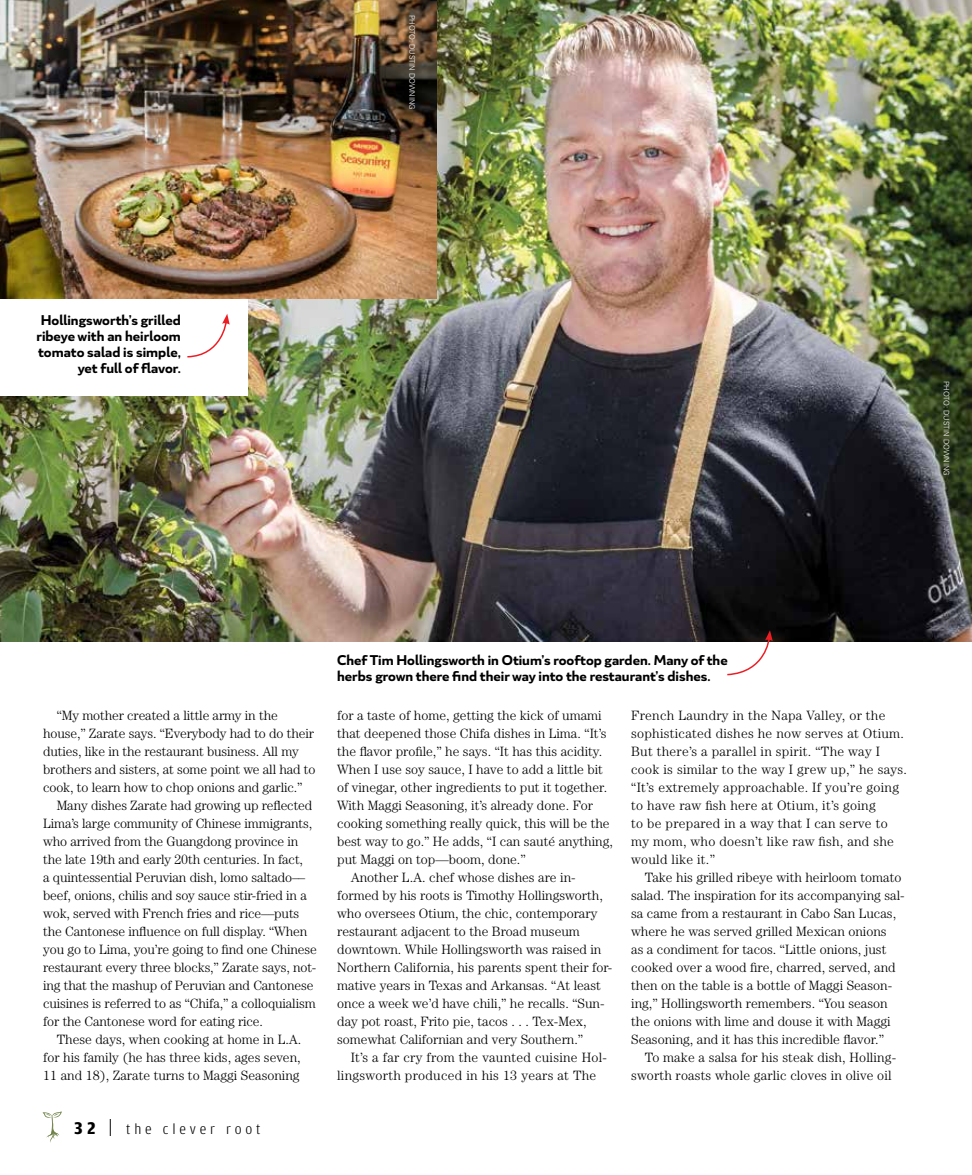
<style>
.page{position:relative;width:972px;height:1175px;background:#fff}
.page>*{position:absolute;margin:0;border:0;box-sizing:border-box;transform-origin:0 0}
.t1{font:300 15px "Amplitude Cond";letter-spacing:.225em;color:#000;scale:1.15 1}
.t2{font:300 13.5px/18px "Century Std";color:#000}
.t3{font:300 13.5px/18px "Century Std";letter-spacing:.02em;color:#000}
.t4{font:600 13.5px/16.2px "Blanc";color:#000}
.t5{font:300 7.5px "Univers LT Std";color:#fff}
.s1{font-weight:700;font-size:18px}
.s2{font-size:21px}
</style>
<div class="page">
<svg style="left:43px;top:1111px;width:19px;height:31px"></svg>
<img style="left:0;top:0;width:972px;height:641px">
<svg style="left:726px;top:630px;width:47px;height:46px"></svg>
<div style="left:0;top:293px;width:247px;height:103px;background:#fff"></div>
<img style="left:0;top:0;width:437px;height:299px">
<svg style="left:187px;top:314px;width:43px;height:44px"></svg>
<p class="t5" style="left:417px;top:15px;width:96px;rotate:90deg">PHOTO: DUSTIN DOWNING</p>
<p class="t4" style="left:36px;top:312px;width:146px;text-align:right">Hollingsworth’s grilled ribeye with an heirloom tomato salad is simple, yet full of flavor.</p>
<p class="t5" style="left:951px;top:381px;width:96px;rotate:90deg">PHOTO: DUSTIN DOWNING</p>
<p class="t2" style="left:57px;top:706px;width:223px">“My mother created a little army in the</p>
<p class="t2" style="left:43px;top:724px;width:272px">house,” Zarate says. “Everybody had to do their</p>
<p class="t2" style="left:43px;top:742px;width:257px">duties, like in the restaurant business. All my</p>
<p class="t2" style="left:43px;top:760px;width:274px">brothers and sisters, at some point we all had to</p>
<p class="t2" style="left:43px;top:778px;width:261px">cook, to learn how to chop onions and garlic.”</p>
<p class="t2" style="left:57px;top:796px;width:257px">Many dishes Zarate had growing up reflected</p>
<p class="t2" style="left:43px;top:814px;width:271px">Lima’s large community of Chinese immigrants,</p>
<p class="t2" style="left:43px;top:832px;width:257px">who arrived from the Guangdong province in</p>
<p class="t2" style="left:43px;top:850px;width:261px">the late 19th and early 20th centuries. In fact,</p>
<p class="t2" style="left:43px;top:868px;width:264px">a quintessential Peruvian dish, lomo saltado––</p>
<p class="t2" style="left:43px;top:886px;width:265px">beef, onions, chilis and soy sauce stir-fried in a</p>
<p class="t2" style="left:43px;top:904px;width:258px">wok, served with French fries and rice––puts</p>
<p class="t2" style="left:43px;top:922px;width:266px">the Cantonese influence on full display. “When</p>
<p class="t2" style="left:43px;top:940px;width:275px">you go to Lima, you’re going to find one Chinese</p>
<p class="t2" style="left:43px;top:958px;width:275px">restaurant every three blocks,” Zarate says, not-</p>
<p class="t2" style="left:43px;top:976px;width:272px">ing that the mashup of Peruvian and Cantonese</p>
<p class="t2" style="left:43px;top:994px;width:274px">cuisines is referred to as “Chifa,” a colloquialism</p>
<p class="t2" style="left:43px;top:1012px;width:221px">for the Cantonese word for eating rice.</p>
<p class="t2" style="left:57px;top:1030px;width:246px">These days, when cooking at home in L.A.</p>
<p class="t2" style="left:43px;top:1048px;width:259px">for his family (he has three kids, ages seven,</p>
<p class="t2" style="left:43px;top:1066px;width:258px">11 and 18), Zarate turns to Maggi Seasoning</p>
<p class="t1" style="left:74px;top:1121px;width:163px"><span class="s1">32</span> <span class="s2">|</span> the clever root</p>
<p class="t4" style="left:337px;top:652px;width:392px">Chef Tim Hollingsworth in Otium’s rooftop garden. Many of the herbs grown there find their way into the restaurant’s dishes.</p>
<p class="t2" style="left:337px;top:706px;width:266px">for a taste of home, getting the kick of umami</p>
<p class="t2" style="left:337px;top:724px;width:271px">that deepened those Chifa dishes in Lima. “It’s</p>
<p class="t2" style="left:337px;top:742px;width:266px">the flavor profile,” he says. “It has this acidity.</p>
<p class="t2" style="left:337px;top:760px;width:267px">When I use soy sauce, I have to add a little bit</p>
<p class="t2" style="left:337px;top:778px;width:272px">of vinegar, other ingredients to put it together.</p>
<p class="t2" style="left:337px;top:796px;width:257px">With Maggi Seasoning, it’s already done. For</p>
<p class="t2" style="left:337px;top:814px;width:274px">cooking something really quick, this will be the</p>
<p class="t2" style="left:337px;top:832px;width:277px">best way to go.” He adds, “I can sauté anything,</p>
<p class="t2" style="left:337px;top:850px;width:190px">put Maggi on top––boom, done.”</p>
<p class="t2" style="left:351px;top:868px;width:227px">Another L.A. chef whose dishes are in-</p>
<p class="t2" style="left:337px;top:886px;width:267px">formed by his roots is Timothy Hollingsworth,</p>
<p class="t2" style="left:337px;top:904px;width:262px">who oversees Otium, the chic, contemporary</p>
<p class="t2" style="left:337px;top:922px;width:244px">restaurant adjacent to the Broad museum</p>
<p class="t2" style="left:337px;top:940px;width:266px">downtown. While Hollingsworth was raised in</p>
<p class="t2" style="left:337px;top:958px;width:277px">Northern California, his parents spent their for-</p>
<p class="t2" style="left:337px;top:976px;width:265px">mative years in Texas and Arkansas. “At least</p>
<p class="t2" style="left:337px;top:994px;width:269px">once a week we’d have chili,” he recalls. “Sun-</p>
<p class="t2" style="left:337px;top:1012px;width:251px">day pot roast, Frito pie, tacos . . . Tex-Mex,</p>
<p class="t2" style="left:337px;top:1030px;width:248px">somewhat Californian and very Southern.”</p>
<p class="t3" style="left:351px;top:1048px;width:258px">It’s a far cry from the vaunted cuisine Hol-</p>
<p class="t3" style="left:337px;top:1066px;width:261px">lingsworth produced in his 13 years at The</p>
<p class="t3" style="left:631px;top:706px;width:277px">French Laundry in the Napa Valley, or the sophisticated dishes he now serves at Otium.<br>But there’s a parallel in spirit. “The way I cook is similar to the way I grew up,” he says. “It’s extremely approachable. If you’re going to have raw fish here at Otium, it’s going<br>to be prepared in a way that I can serve to my mom, who doesn’t like raw fish, and she would like it.”</p>
<p class="t2" style="left:631px;top:868px;width:275px;text-indent:14px">Take his grilled ribeye with heirloom tomato salad. The inspiration for its accompanying sal&shy;sa came from a restaurant in Cabo San Lucas, where he was served grilled Mexican onions<br>as a condiment for tacos. “Little onions, just cooked over a wood fire, charred, served, and then on the table is a bottle of Maggi Season&shy;ing,” Hollingsworth remembers. “You season the onions with lime and douse it with Maggi Seasoning, and it has this incredible flavor.”</p>
<p class="t2" style="left:631px;top:1048px;width:267px;text-indent:14px">To make a salsa for his steak dish, Holling&shy;sworth roasts whole garlic cloves in olive oil</p>
</div>
